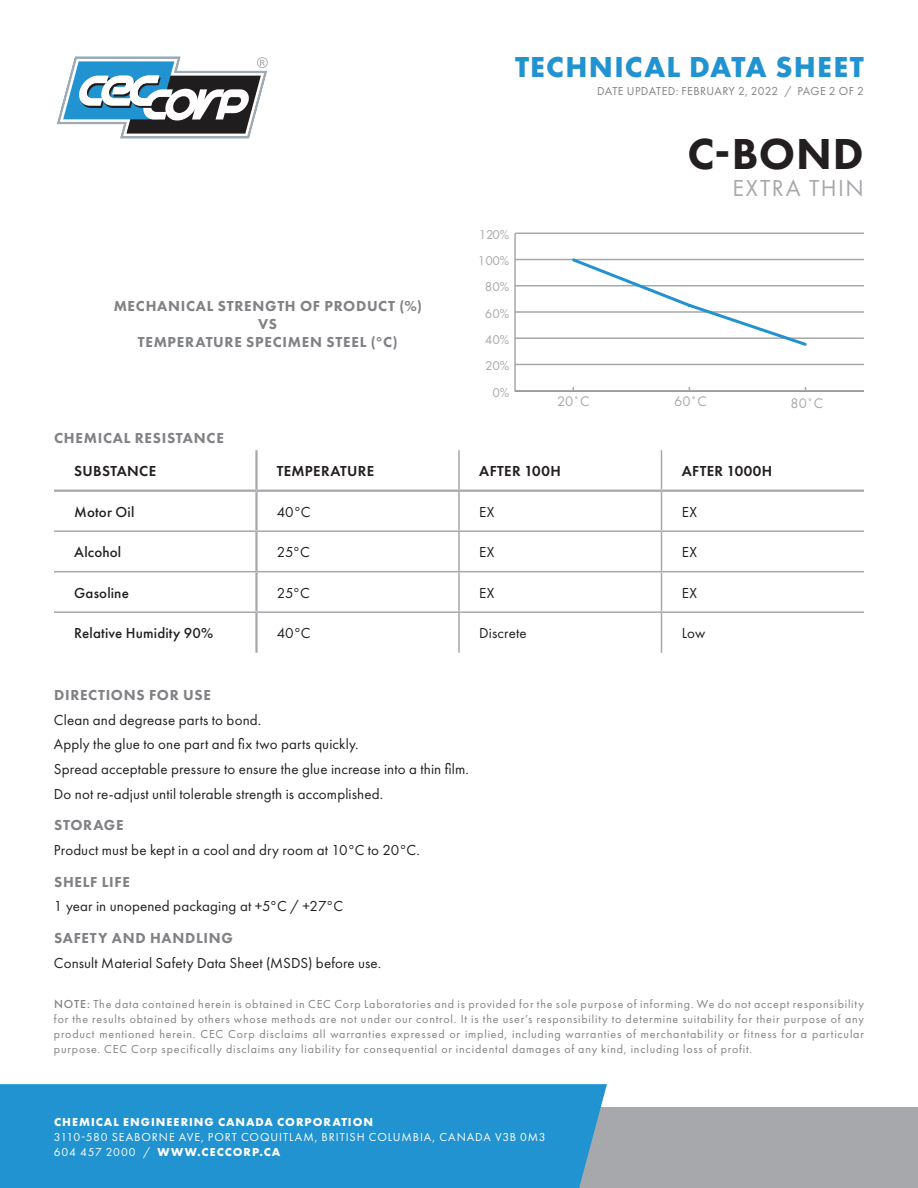
<style>
.page{position:relative;width:918px;height:1188px;background:#fff}
.page>*{position:absolute;margin:0;border:0;box-sizing:border-box;transform-origin:0 0}
.t1{font:800 45px "Futura PT";color:#231f20}
.t2{font:700 30px "Futura PT";letter-spacing:.045em;color:#2193d1}
.t3{font:24px "Futura PT";letter-spacing:.065em;color:#a7a8ab}
.t4{font:15px/24.8px "Futura PT";letter-spacing:.01em;color:#231f20}
.t5{font:800 15px/18px "Futura PT";letter-spacing:.045em;color:#808285;text-align:center}
.t6{font:500 15px "Futura PT";letter-spacing:.01em;color:#231f20}
.t7{font:600 15px "Futura PT";letter-spacing:.025em;color:#231f20}
.t8{font:14.4px "Futura PT";color:#a7a8ab}
.t9{font:13.35px "Futura PT";color:#a7a8ab}
.t10{font:12px/15px "Futura PT";letter-spacing:.065em;color:#808285;text-align:justify}
.t11{font:12px/15px "Futura PT";letter-spacing:.075em;color:#fff}
.t12{font:700 12px "Futura PT";letter-spacing:.085em;color:#fff}
.t13{font:12px "Futura PT";letter-spacing:.02em;color:#808285}
.s1{font-weight:500}
.s2{font-weight:700}
</style>
<div class="page">
<div style="left:366px;top:1107px;width:552px;height:81px;background:#a7a8ab"></div>
<div style="left:0;top:1084px;width:607px;height:104px;background:#2193d1"></div>
<svg style="left:57px;top:56px;width:211px;height:83px"></svg>
<hr style="left:255px;top:450px;width:3px;height:40px;background:#a7a8ab">
<hr style="left:54px;top:490px;width:202px;height:2px;background:#a7a8ab">
<hr style="left:256px;top:490px;width:203px;height:2px;background:#a7a8ab">
<hr style="left:255px;top:492px;width:3px;height:38px;background:#a7a8ab">
<hr style="left:459px;top:490px;width:203px;height:2px;background:#a7a8ab">
<hr style="left:662px;top:490px;width:202px;height:2px;background:#a7a8ab">
<hr style="left:255px;top:532px;width:3px;height:39px;background:#a7a8ab">
<hr style="left:255px;top:572px;width:3px;height:39px;background:#a7a8ab">
<hr style="left:255px;top:613px;width:3px;height:40px;background:#a7a8ab">
<hr style="left:458px;top:450px;width:2px;height:40px;background:#a7a8ab">
<hr style="left:661px;top:450px;width:1px;height:40px;background:#a7a8ab">
<hr style="left:458px;top:492px;width:2px;height:38px;background:#a7a8ab">
<hr style="left:661px;top:492px;width:1px;height:38px;background:#a7a8ab">
<hr style="left:54px;top:530px;width:202px;height:2px;background:#a7a8ab">
<hr style="left:256px;top:530px;width:203px;height:2px;background:#a7a8ab">
<hr style="left:459px;top:530px;width:203px;height:2px;background:#a7a8ab">
<hr style="left:458px;top:532px;width:2px;height:39px;background:#a7a8ab">
<hr style="left:662px;top:530px;width:202px;height:2px;background:#a7a8ab">
<hr style="left:661px;top:532px;width:1px;height:39px;background:#a7a8ab">
<hr style="left:54px;top:571px;width:202px;height:1px;background:#a7a8ab">
<hr style="left:256px;top:571px;width:203px;height:1px;background:#a7a8ab">
<hr style="left:459px;top:571px;width:203px;height:1px;background:#a7a8ab">
<hr style="left:458px;top:572px;width:2px;height:39px;background:#a7a8ab">
<hr style="left:662px;top:571px;width:202px;height:1px;background:#a7a8ab">
<hr style="left:661px;top:572px;width:1px;height:39px;background:#a7a8ab">
<hr style="left:54px;top:611px;width:202px;height:2px;background:#a7a8ab">
<hr style="left:256px;top:611px;width:203px;height:2px;background:#a7a8ab">
<hr style="left:459px;top:611px;width:203px;height:2px;background:#a7a8ab">
<hr style="left:458px;top:613px;width:2px;height:40px;background:#a7a8ab">
<hr style="left:662px;top:611px;width:202px;height:2px;background:#a7a8ab">
<hr style="left:661px;top:613px;width:1px;height:40px;background:#a7a8ab">
<hr style="left:515px;top:390px;width:349px;height:2px;background:#231f20">
<hr style="left:514px;top:233px;width:2px;height:158px;background:#a7a8ab">
<hr style="left:515px;top:390px;width:349px;height:1px;background:#a7a8ab">
<hr style="left:515px;top:364px;width:349px;height:1px;background:#a7a8ab">
<hr style="left:515px;top:337px;width:349px;height:2px;background:#a7a8ab">
<hr style="left:515px;top:311px;width:349px;height:2px;background:#a7a8ab">
<hr style="left:515px;top:285px;width:349px;height:2px;background:#a7a8ab">
<hr style="left:515px;top:259px;width:349px;height:1px;background:#a7a8ab">
<hr style="left:515px;top:233px;width:349px;height:1px;background:#a7a8ab">
<svg style="left:570px;top:258px;width:239px;height:88px"></svg>
<h2 class="t2" style="left:515px;top:48px;width:350px">TECHNICAL DATA SHEET</h2>
<p class="t13" style="left:597px;top:84px;width:268px">DATE UPDATED: February 2, 2022 / PAGE 2 OF 2</p>
<p class="t5" style="left:114px;top:297px;width:310px">MECHANICAL STRENGTH OF PRODUCT (%)<br>VS<br>TEMPERATURE SPECIMEN STEEL (°C)</p>
<p class="t9" style="left:479px;top:226px;width:32px">120%</p>
<p class="t9" style="left:478px;top:253px;width:33px">100%</p>
<p class="t9" style="left:485px;top:279px;width:26px">80%</p>
<p class="t9" style="left:485px;top:305px;width:26px">60%</p>
<p class="t9" style="left:485px;top:332px;width:26px">40%</p>
<p class="t9" style="left:485px;top:358px;width:26px">20%</p>
<p class="t9" style="left:492px;top:384px;width:18px">0%</p>
<h1 class="t1" style="left:688px;top:126px;width:178px">C-BOND</h1>
<h3 class="t3" style="left:733px;top:174px;width:133px">EXTRA THIN</h3>
<p class="t8" style="left:557px;top:393px;width:34px">20˚C</p>
<p class="t8" style="left:674px;top:393px;width:34px">60˚C</p>
<p class="t8" style="left:790px;top:394px;width:34px">80˚C</p>
<p class="t5" style="left:54px;top:429px;width:171px">CHEMICAL RESISTANCE</p>
<p class="t7" style="left:74px;top:462px;width:83px">SUBSTANCE</p>
<p class="t7" style="left:277px;top:462px;width:99px">TEMPERATURE</p>
<p class="t7" style="left:479px;top:462px;width:83px">AFTER 100H</p>
<p class="t7" style="left:682px;top:462px;width:92px">AFTER 1000H</p>
<p class="t6" style="left:74px;top:503px;width:62px">Motor Oil</p>
<p class="t4" style="left:277px;top:499px;width:35px">40°C</p>
<p class="t4" style="left:479px;top:499px;width:17px">EX</p>
<p class="t4" style="left:682px;top:499px;width:17px">EX</p>
<p class="t6" style="left:74px;top:543px;width:49px">Alcohol</p>
<p class="t4" style="left:277px;top:540px;width:34px">25°C</p>
<p class="t4" style="left:479px;top:540px;width:17px">EX</p>
<p class="t4" style="left:682px;top:540px;width:17px">EX</p>
<p class="t6" style="left:74px;top:584px;width:56px">Gasoline</p>
<p class="t4" style="left:277px;top:580px;width:34px">25°C</p>
<p class="t4" style="left:479px;top:580px;width:17px">EX</p>
<p class="t4" style="left:682px;top:580px;width:17px">EX</p>
<p class="t6" style="left:74px;top:624px;width:141px">Relative Humidity 90%</p>
<p class="t4" style="left:277px;top:621px;width:35px">40°C</p>
<p class="t4" style="left:479px;top:621px;width:49px">Discrete</p>
<p class="t4" style="left:682px;top:621px;width:25px">Low</p>
<p class="t5" style="left:54px;top:686px;width:158px">DIRECTIONS FOR USE</p>
<p class="t4" style="left:54px;top:707px;width:416px">Clean and degrease parts to bond.<br>Apply the glue to one part and fix two parts quickly.<br>Spread acceptable pressure to ensure the glue increase into a thin film.<br>Do not re-adjust until tolerable strength is accomplished.</p>
<p class="t5" style="left:54px;top:816px;width:71px">STORAGE</p>
<p class="t4" style="left:54px;top:838px;width:367px">Product must be kept in a cool and dry room at 10°C to 20°C.</p>
<p class="t5" style="left:54px;top:872px;width:77px">SHELF LIFE</p>
<p class="t4" style="left:54px;top:894px;width:291px">1 year in unopened packaging at +5°C / +27°C</p>
<p class="t5" style="left:54px;top:929px;width:180px">SAFETY AND HANDLING</p>
<p class="t4" style="left:54px;top:950px;width:329px">Consult Material Safety Data Sheet (MSDS) before use.</p>
<p class="t10" style="left:54px;top:997px;width:812px"><span class="s1">NOTE:</span> The data contained herein is obtained in CEC Corp Laboratories and is provided for the sole purpose of informing. We do not accept responsibility for the results obtained by others whose methods are not under our control. It is the user’s responsibility to determine suitability for their purpose of any product mentioned herein. CEC Corp disclaims all warranties expressed or implied, including warranties of merchantability or fitness for a particular purpose. CEC Corp specifically disclaims any liability for consequential or incidental damages of any kind, including loss of profit.</p>
<p class="t12" style="left:54px;top:1114px;width:321px">CHEMICAL ENGINEERING CANADA CORPORATION</p>
<p class="t11" style="left:54px;top:1129px;width:493px">3110-580 SEABORNE AVE, PORT COQUITLAM, BRITISH COLUMBIA, CANADA V3B 0M3<br>604 457 2000 / <span class="s2">WWW.CECCORP.CA</span></p>
</div>
